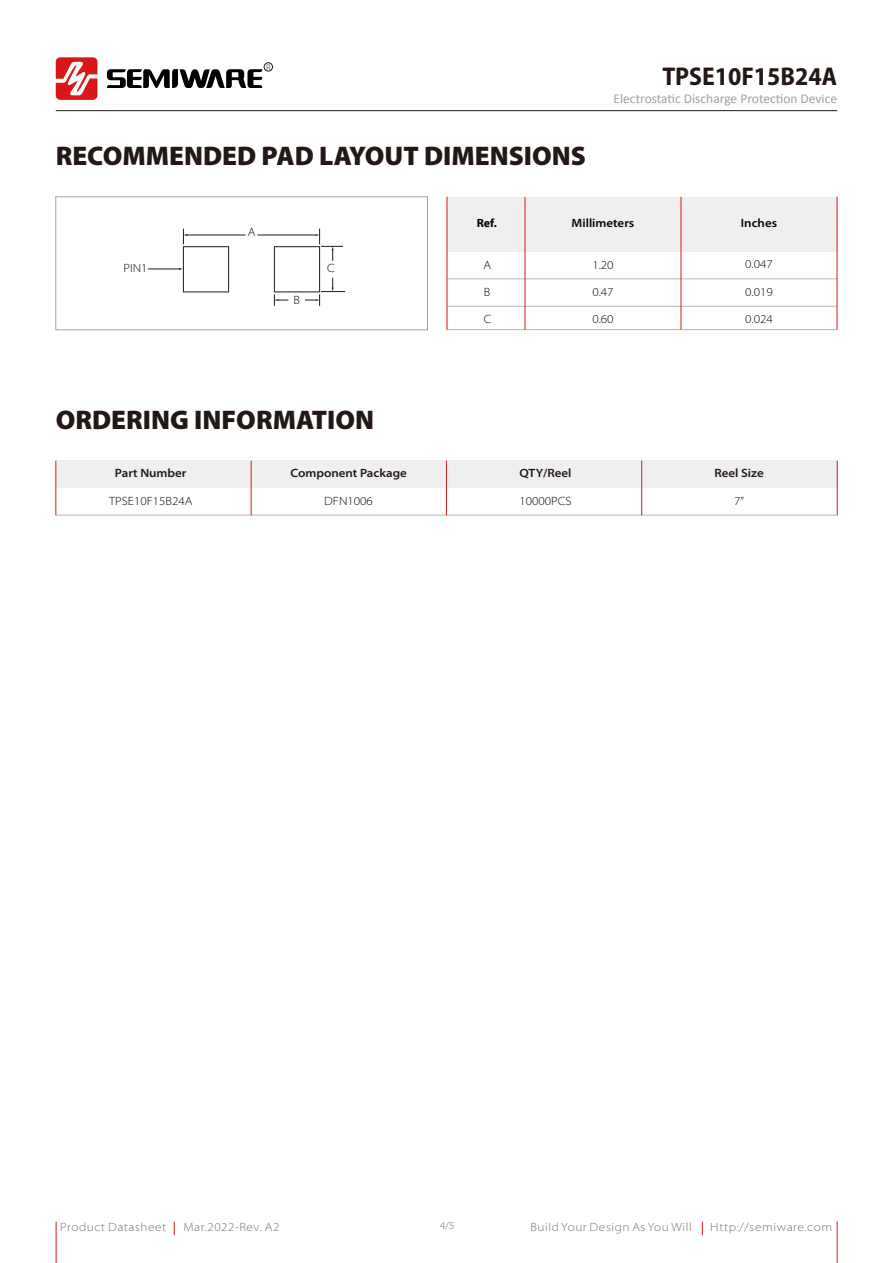
<style>
.page{position:relative;width:893px;height:1263px;background:#fff}
.page>*{position:absolute;margin:0;border:0;box-sizing:border-box;transform-origin:0 0}
.t1{font:900 27px "Myriad Pro";color:#221815}
.t2{font:700 semi-condensed 25.8px "Myriad Pro";color:#221815}
.t3{font:13.5px "Calibri";color:#9fa0a0}
.t4{font:300 semi-expanded 12px "Myriad Pro";letter-spacing:.05em;color:#727171}
.t5{font:300 semi-expanded 12px "Myriad Pro";color:#040000}
.t6{font:600 semi-expanded 12px "Myriad Pro";color:#221815}
.t7{font:600 semi-expanded 12px "Myriad Pro";color:#040000}
.t8{font:700 12px "Myriad Pro";color:#040000}
.t9{font:300 semi-expanded 10.5px "Myriad Pro";color:#727171}
.t10{font:300 semi-expanded 8.25px "Myriad Pro";color:#221815}
</style>
<div class="page">
<hr style="left:56px;top:1221px;width:1px;height:42px;background:#d71a18">
<hr style="left:837px;top:1221px;width:1px;height:42px;background:#d71a18">
<svg style="left:702px;top:1221px;width:1px;height:14px"></svg>
<svg style="left:174px;top:1221px;width:1px;height:14px"></svg>
<hr style="left:56px;top:110px;width:781px;height:1px;background:#221815">
<svg style="left:56px;top:57px;width:41px;height:43px"></svg>
<svg style="left:107px;top:69px;width:155px;height:19px"></svg>
<div style="left:264px;top:63px;width:9px;height:8px;border:1px solid #221815;border-radius:50%"></div>
<div style="left:56px;top:461px;width:781px;height:27px;background:#efefef"></div>
<hr style="left:56px;top:515px;width:781px;height:1px;background:#b5b6b6">
<hr style="left:641px;top:461px;width:1px;height:54px;background:#d71a18">
<hr style="left:837px;top:461px;width:1px;height:54px;background:#d71a18">
<hr style="left:446px;top:461px;width:1px;height:54px;background:#d71a18">
<hr style="left:251px;top:461px;width:1px;height:54px;background:#d71a18">
<hr style="left:56px;top:461px;width:1px;height:54px;background:#d71a18">
<div style="left:447px;top:197px;width:390px;height:54px;background:#efefef"></div>
<hr style="left:447px;top:279px;width:390px;height:1px;background:#b5b6b6">
<hr style="left:447px;top:306px;width:390px;height:1px;background:#b5b6b6">
<hr style="left:447px;top:329px;width:390px;height:1px;background:#b5b6b6">
<hr style="left:447px;top:197px;width:1px;height:133px;background:#d71a18">
<div style="left:56px;top:197px;width:372px;height:133px;border:1px solid #9fa0a0"></div>
<hr style="left:525px;top:197px;width:1px;height:133px;background:#d71a18">
<hr style="left:837px;top:197px;width:1px;height:133px;background:#d71a18">
<hr style="left:681px;top:197px;width:1px;height:133px;background:#d71a18">
<hr style="left:183px;top:246px;width:46px;height:1px;background:#231814">
<hr style="left:183px;top:292px;width:46px;height:1px;background:#231814">
<hr style="left:183px;top:247px;width:1px;height:45px;background:#231814">
<hr style="left:228px;top:247px;width:1px;height:45px;background:#231814">
<hr style="left:274px;top:246px;width:46px;height:1px;background:#231814">
<hr style="left:274px;top:292px;width:46px;height:1px;background:#231814">
<hr style="left:274px;top:247px;width:1px;height:45px;background:#231814">
<hr style="left:319px;top:247px;width:1px;height:45px;background:#231814">
<hr style="left:187px;top:235px;width:59px;height:1px;background:#231814">
<hr style="left:257px;top:235px;width:59px;height:1px;background:#231814">
<hr style="left:148px;top:269px;width:32px;height:1px;background:#231814">
<svg style="left:316px;top:229px;width:27px;height:32px"></svg>
<svg style="left:183px;top:229px;width:4px;height:15px"></svg>
<svg style="left:305px;top:278px;width:40px;height:28px"></svg>
<svg style="left:274px;top:294px;width:14px;height:12px"></svg>
<p class="t10" style="left:266px;top:62px;width:6px">R</p>
<h1 class="t1" style="left:56px;top:141px;width:532px">RECOMMENDED PAD LAYOUT DIMENSIONS</h1>
<h2 class="t2" style="left:662px;top:62px;width:176px">TPSE10F15B24A</h2>
<p class="t3" style="left:614px;top:90px;width:225px">Electrostatic Discharge Protection Device</p>
<p class="t5" style="left:124px;top:261px;width:26px">PIN1</p>
<p class="t5" style="left:248px;top:226px;width:9px">A</p>
<p class="t5" style="left:294px;top:293px;width:8px">B</p>
<p class="t5" style="left:327px;top:262px;width:9px">C</p>
<p class="t8" style="left:477px;top:216px;width:22px">Ref.</p>
<p class="t7" style="left:572px;top:216px;width:64px">Millimeters</p>
<p class="t7" style="left:741px;top:216px;width:38px">Inches</p>
<p class="t5" style="left:483px;top:258px;width:9px">A</p>
<p class="t5" style="left:484px;top:285px;width:8px">B</p>
<p class="t5" style="left:745px;top:258px;width:29px">0.047</p>
<p class="t5" style="left:745px;top:285px;width:29px">0.019</p>
<p class="t5" style="left:592px;top:258px;width:23px">1.20</p>
<p class="t5" style="left:592px;top:285px;width:23px">0.47</p>
<p class="t5" style="left:484px;top:313px;width:9px">C</p>
<p class="t5" style="left:592px;top:313px;width:23px">0.60</p>
<p class="t5" style="left:745px;top:312px;width:29px">0.024</p>
<h1 class="t1" style="left:56px;top:405px;width:320px">ORDERING INFORMATION</h1>
<p class="t6" style="left:115px;top:466px;width:73px">Part Number</p>
<p class="t6" style="left:290px;top:466px;width:118px">Component Package</p>
<p class="t6" style="left:520px;top:466px;width:53px">QTY/Reel</p>
<p class="t6" style="left:714px;top:466px;width:51px">Reel Size</p>
<p class="t5" style="left:109px;top:494px;width:85px">TPSE10F15B24A</p>
<p class="t5" style="left:324px;top:494px;width:50px">DFN1006</p>
<p class="t5" style="left:519px;top:494px;width:54px">10000PCS</p>
<p class="t5" style="left:734px;top:494px;width:11px">7”</p>
<p class="t4" style="left:60px;top:1221px;width:108px">Product Datasheet</p>
<p class="t4" style="left:183px;top:1221px;width:97px">Mar.2022-Rev. A2</p>
<p class="t9" style="left:440px;top:1219px;width:17px">4/5</p>
<p class="t4" style="left:530px;top:1221px;width:163px">Build Your Design As You Will</p>
<p class="t4" style="left:710px;top:1221px;width:123px">Http://semiware.com</p>
</div>
